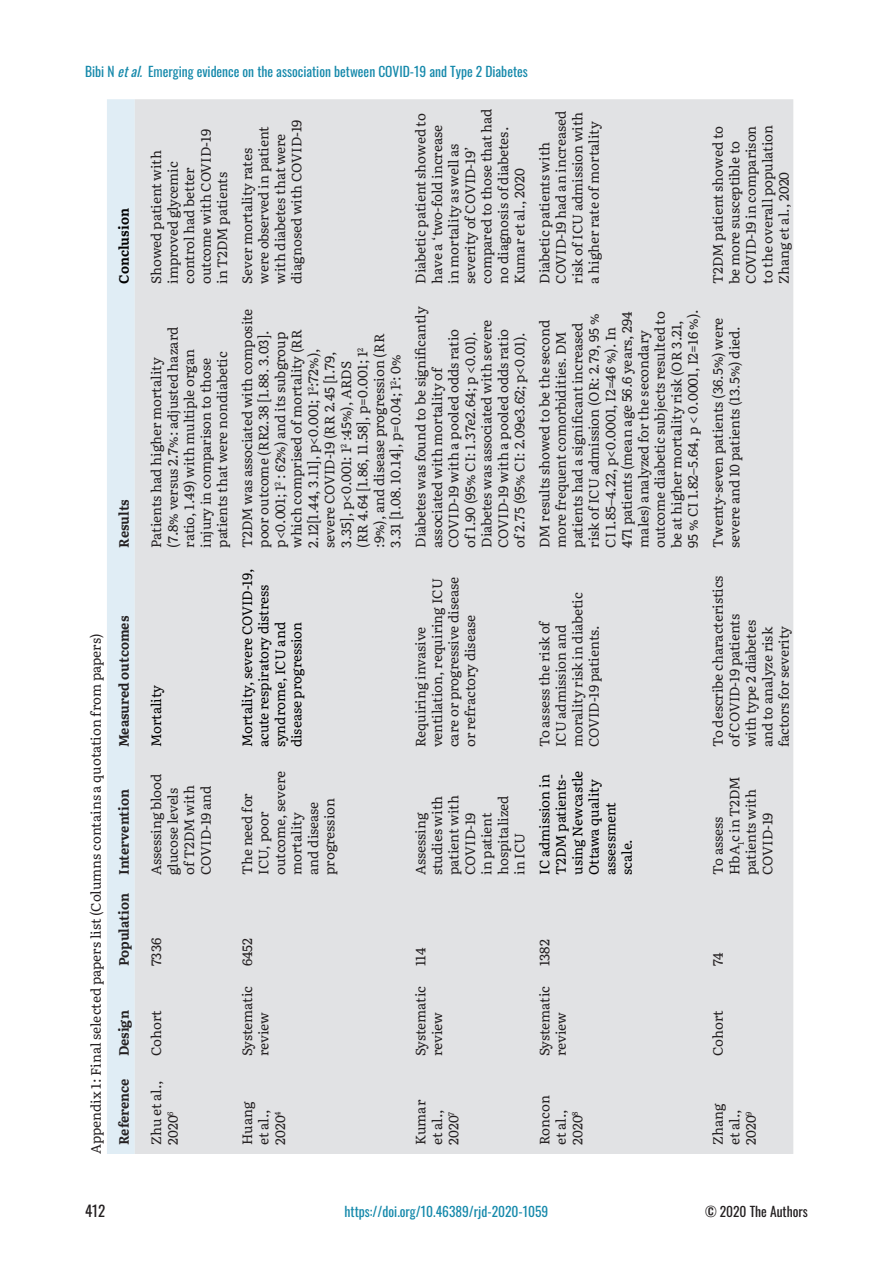
<style>
.page{position:relative;width:893px;height:1263px;background:#fff}
.page>*{position:absolute;margin:0;border:0;box-sizing:border-box;transform-origin:0 0}
.t1{font:15px "Oswald";color:#231f20}
.TB{font:13.5px/16.5px "Literata";color:#231f20}
.TB-2{font:13.5px/16.5px "Literata";color:#000}
.t2{font:13.5px "Oswald";color:#1589ab}
.TT{font:13.5px "Literata";color:#231f20}
.TCH{font:700 13.5px "Literata";color:#231f20}
.t3{font:13.5px "Oswald";color:#231f20}
.TCH-2{font:700 13.5px "Literata";color:#000}
.TB-3{font:7.8px "Literata";color:#231f20}
.s1{font-style:italic}
</style>
<div class="page">
<div style="left:107px;top:99px;width:28px;height:1055px;background:#e0edf5"></div>
<div style="left:135px;top:99px;width:658px;height:1055px;background:#e1e2e4"></div>
<p class="t2" style="left:85px;top:60px;width:444px">Bibi N <span class="s1">etal.</span> Emerging evidence on the association between COVID-19 and Type 2 Diabetes</p>
<p class="TCH-2" style="left:113px;top:284px;width:77px;rotate:-90deg">Conclusion</p>
<p class="TCH" style="left:113px;top:548px;width:50px;rotate:-90deg">Results</p>
<p class="TT" style="left:86px;top:1154px;width:522px;rotate:-90deg">Appendix 1: Final selected papers list (Columns contains a quotation from papers)</p>
<p class="TCH" style="left:113px;top:747px;width:133px;rotate:-90deg">Measured outcomes</p>
<p class="TCH" style="left:113px;top:875px;width:87px;rotate:-90deg">Intervention</p>
<p class="TCH" style="left:113px;top:966px;width:75px;rotate:-90deg">Population</p>
<p class="TCH" style="left:113px;top:1056px;width:48px;rotate:-90deg">Design</p>
<p class="TCH" style="left:113px;top:1145px;width:68px;rotate:-90deg">Reference</p>
<p class="TB" style="left:147px;top:284px;width:156px;rotate:-90deg">Showed patient with improved glycemic control had better outcome with COVID-19 in T2DM patients</p>
<p class="TB" style="left:147px;top:548px;width:222px;rotate:-90deg">Patients had higher mortality (7.8% versus 2.7%: adjusted hazard ratio, 1.49) with multiple organ injury in comparison to those patients that were nondiabetic</p>
<p class="TB-2" style="left:147px;top:747px;width:64px;rotate:-90deg">Mortality</p>
<p class="TB" style="left:147px;top:875px;width:103px;rotate:-90deg">Assessing blood glucose levels of T2DM with<br>COVID-19 and</p>
<p class="TB" style="left:238px;top:284px;width:165px;rotate:-90deg">Sever mortality rates were observed in patient with diabetes that were diagnosed with COVID-19</p>
<p class="TB" style="left:238px;top:548px;width:241px;rotate:-90deg">T2DM was associated with composite poor outcome (RR2.38 [1.88. 3.03]. p&lt;0.001; 1<sup>2</sup> : 62%) and its subgroup which comprised of mortality (RR 2.12[1.44, 3.11], p&lt;0.001; 1<sup>2</sup>:72%), severe COVID-19 (RR 2.45 [1.79,<br>3.35], p&lt;0.001: 1<sup>2</sup> :45%), ARDS<br>(RR 4.64 [1.86, 11.58], p=0.001; 1<sup>2<br></sup>:9%), and disease progression (RR 3.31 [1.08. 10.14], p=0.04; 1<sup>2</sup>: 0%</p>
<p class="TB-2" style="left:238px;top:747px;width:180px;rotate:-90deg">Mortality, severe COVID-19, acute respiratory distress syndrome, ICU and<br>disease progression</p>
<p class="TB" style="left:238px;top:875px;width:105px;rotate:-90deg">The need for<br>ICU, poor outcome, severe mortality<br>and disease progression</p>
<p class="TB" style="left:411px;top:284px;width:177px;rotate:-90deg">Diabetic patient showed to have a ‘two-fold increase in mortality as well as severity of COVID-19’ compared to those that had no diagnosis of diabetes.<br>Kumar et al., 2020</p>
<p class="TB" style="left:411px;top:548px;width:243px;rotate:-90deg">Diabetes was found to be significantly associated with mortality of COVID-19 with a pooled odds ratio<br>of 1.90 (95% CI: 1.37e2.64; p &lt;0.01).<br>Diabetes was associated with severe COVID-19 with a pooled odds ratio<br>of 2.75 (95% CI: 2.09e3.62; p&lt;0.01).</p>
<p class="TB" style="left:411px;top:747px;width:172px;rotate:-90deg">Requiring invasive ventilation, requiring ICU care or progressive disease or refractory disease</p>
<p class="TB" style="left:411px;top:875px;width:81px;rotate:-90deg">Assessing studies with patient with<br>COVID-19<br>in patient hospitalized in ICU</p>
<p class="TB" style="left:535px;top:284px;width:174px;rotate:-90deg">Diabetic patients with<br>COVID-19 had an increased risk of ICU admission with a higher rate of mortality</p>
<p class="TB" style="left:535px;top:548px;width:240px;rotate:-90deg">DM results showed to be the second more frequent comorbidities. DM patients had a significant increased risk of ICU admission (OR: 2.79, 95 % CI 1.85–4.22, p&lt;0.0001, I2=46 %). In 471 patients (mean age 56.6 years, 294 males) analyzed for the secondary outcome diabetic subjects resulted to be at higher mortality risk (OR 3.21, 95 % CI 1.82–5.64, p &lt; 0.0001, I2=16 %).</p>
<p class="TB" style="left:709px;top:284px;width:160px;rotate:-90deg">T2DM patient showed to be more susceptible to<br>COVID-19 in comparison to the overall population<br>Zhang et al., 2020</p>
<p class="TB" style="left:709px;top:548px;width:231px;rotate:-90deg">Twenty-seven patients (36.5%) were severe and 10 patients (13.5%) died.</p>
<p class="TB" style="left:535px;top:747px;width:156px;rotate:-90deg">To assess the risk of<br>ICU admission and morality risk in diabetic<br>COVID-19 patients.</p>
<p class="TB-2" style="left:535px;top:875px;width:106px;rotate:-90deg">IC admission in<br>T2DM patients&shy;using Newcastle<br>Ottawa quality assessment scale.</p>
<p class="TB" style="left:709px;top:747px;width:173px;rotate:-90deg">To describe characteristics of COVID-19 patients<br>with type 2 diabetes<br>and to analyze risk<br>factors for severity</p>
<p class="TB" style="left:709px;top:875px;width:100px;rotate:-90deg">To assess<br>HbA c in T2DM</p>
<p class="TB" style="left:742px;top:875px;width:87px;rotate:-90deg">patients with<br>COVID-19</p>
<p class="TB-3" style="left:735px;top:845px;width:5px;rotate:-90deg">1</p>
<p class="TB" style="left:147px;top:966px;width:30px;rotate:-90deg">7336</p>
<p class="TB" style="left:147px;top:1056px;width:47px;rotate:-90deg">Cohort</p>
<p class="TB" style="left:147px;top:1145px;width:66px;rotate:-90deg">Zhu et al.,<br>2020<sup>6</sup></p>
<p class="TB" style="left:238px;top:966px;width:30px;rotate:-90deg">6452</p>
<p class="TB" style="left:238px;top:1056px;width:72px;rotate:-90deg">Systematic review</p>
<p class="TB" style="left:238px;top:1145px;width:45px;rotate:-90deg">Huang et al.,<br>2020<sup>4</sup></p>
<p class="TB" style="left:411px;top:966px;width:20px;rotate:-90deg">114</p>
<p class="TB" style="left:411px;top:1056px;width:72px;rotate:-90deg">Systematic review</p>
<p class="TB" style="left:411px;top:1145px;width:46px;rotate:-90deg">Kumar et al.,<br>2020<sup>7</sup></p>
<p class="TB" style="left:535px;top:966px;width:29px;rotate:-90deg">1382</p>
<p class="TB" style="left:535px;top:1056px;width:72px;rotate:-90deg">Systematic review</p>
<p class="TB" style="left:535px;top:1145px;width:51px;rotate:-90deg">Roncon et al.,<br>2020<sup>8</sup></p>
<p class="TB" style="left:709px;top:966px;width:16px;rotate:-90deg">74</p>
<p class="TB" style="left:709px;top:1056px;width:47px;rotate:-90deg">Cohort</p>
<p class="TB" style="left:709px;top:1145px;width:43px;rotate:-90deg">Zhang et al.,<br>2020<sup>9</sup></p>
<p class="t1" style="left:85px;top:1198px;width:22px">412</p>
<p class="t2" style="left:345px;top:1200px;width:205px">https://doi.org/10.46389/rjd-2020-1059</p>
<p class="t3" style="left:705px;top:1200px;width:104px">© 2020 The Authors</p>
</div>
